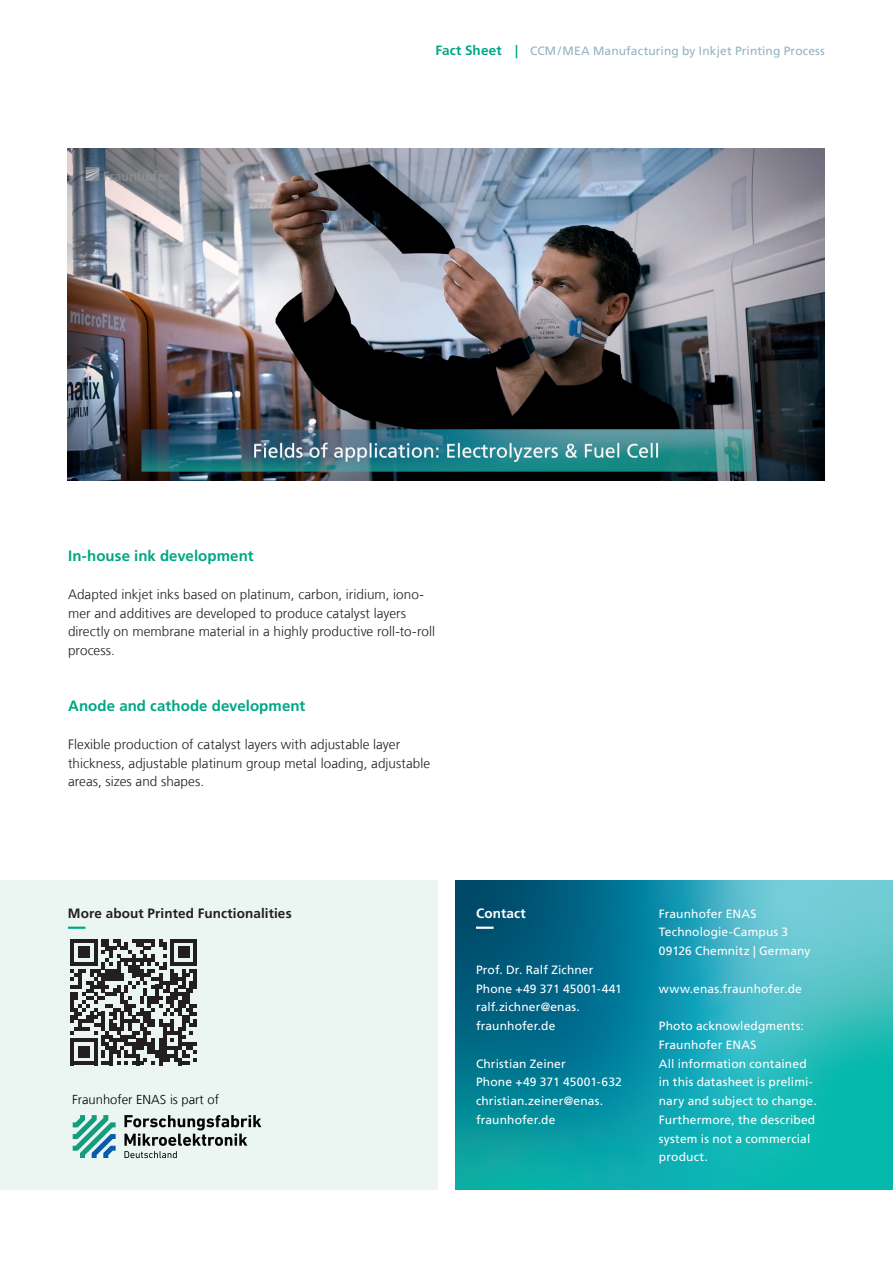
<style>
.page{position:relative;width:893px;height:1263px;background:#fff}
.page>*{position:absolute;margin:0;border:0;box-sizing:border-box;transform-origin:0 0}
.t1{font:700 15px "Frutiger LT Com";letter-spacing:.005em;color:#00a786}
.t2{font:300 13.5px/18.8px "Frutiger LT Com";letter-spacing:.005em;color:#231f20}
.t3{font:700 13.5px "Frutiger LT Com";letter-spacing:.01em;color:#231f20}
.t4{font:700 13.5px "Frutiger LT Com";letter-spacing:.01em;color:#fff}
.t5{font:300 12.9px "Frutiger LT Com";color:#000001}
.t6{font:12px/18.8px "Frutiger LT Com";letter-spacing:.01em;color:#fff}
.t7{font:12px "Frutiger LT Com";letter-spacing:.01em;color:#93b3c3}
.s1{font-weight:700;font-size:13.5px;color:#00a786}
</style>
<div class="page">
<svg style="left:455px;top:880px;width:438px;height:310px;background:#199ca9"></svg>
<img style="left:68px;top:149px;width:757px;height:331px">
<div style="left:0;top:880px;width:438px;height:310px;background:#ebf6f3"></div>
<svg style="left:68px;top:926px;width:18px;height:3px"></svg>
<svg style="left:73px;top:1115px;width:43px;height:43px"></svg>
<svg style="left:124px;top:1115px;width:137px;height:43px"></svg>
<svg style="left:71px;top:939px;width:126px;height:126px"></svg>
<svg style="left:476px;top:926px;width:166px;height:3px"></svg>
<p class="t7" style="left:435px;top:44px;width:391px"><span class="s1">Fact Sheet |</span> CCM/MEA Manufacturing by Inkjet Printing Process</p>
<p class="t1" style="left:68px;top:547px;width:187px">In-house ink development</p>
<p class="t2" style="left:68px;top:585px;width:368px">Adapted inkjet inks based on platinum, carbon, iridium, iono&shy;mer and additives are developed to produce catalyst layers directly on membrane material in a highly productive roll-to-roll process.</p>
<p class="t1" style="left:68px;top:697px;width:239px">Anode and cathode development</p>
<p class="t2" style="left:68px;top:735px;width:364px">Flexible production of catalyst layers with adjustable layer thickness, adjustable platinum group metal loading, adjustable areas, sizes and shapes.</p>
<p class="t3" style="left:68px;top:905px;width:225px">More about Printed Functionalities</p>
<p class="t5" style="left:72px;top:1092px;width:148px">Fraunhofer ENAS is part of</p>
<p class="t4" style="left:476px;top:905px;width:51px">Contact</p>
<p class="t6" style="left:476px;top:960px;width:147px">Prof. Dr. Ralf Zichner<br>Phone +49 371 45001-441 ralf.zichner@enas. fraunhofer.de</p>
<p class="t6" style="left:476px;top:1054px;width:147px">Christian Zeiner<br>Phone +49 371 45001-632 christian.zeiner@enas. fraunhofer.de</p>
<p class="t6" style="left:659px;top:904px;width:153px">Fraunhofer ENAS<br>Technologie-Campus 3<br>09126 Chemnitz | Germany</p>
<p class="t6" style="left:659px;top:979px;width:145px">www.enas.fraunhofer.de</p>
<p class="t6" style="left:659px;top:1017px;width:159px">Photo acknowledgments:<br>Fraunhofer ENAS<br>All information contained in this datasheet is prelimi&shy;nary and subject to change.<br>Furthermore, the described system is not a commercial product.</p>
</div>
